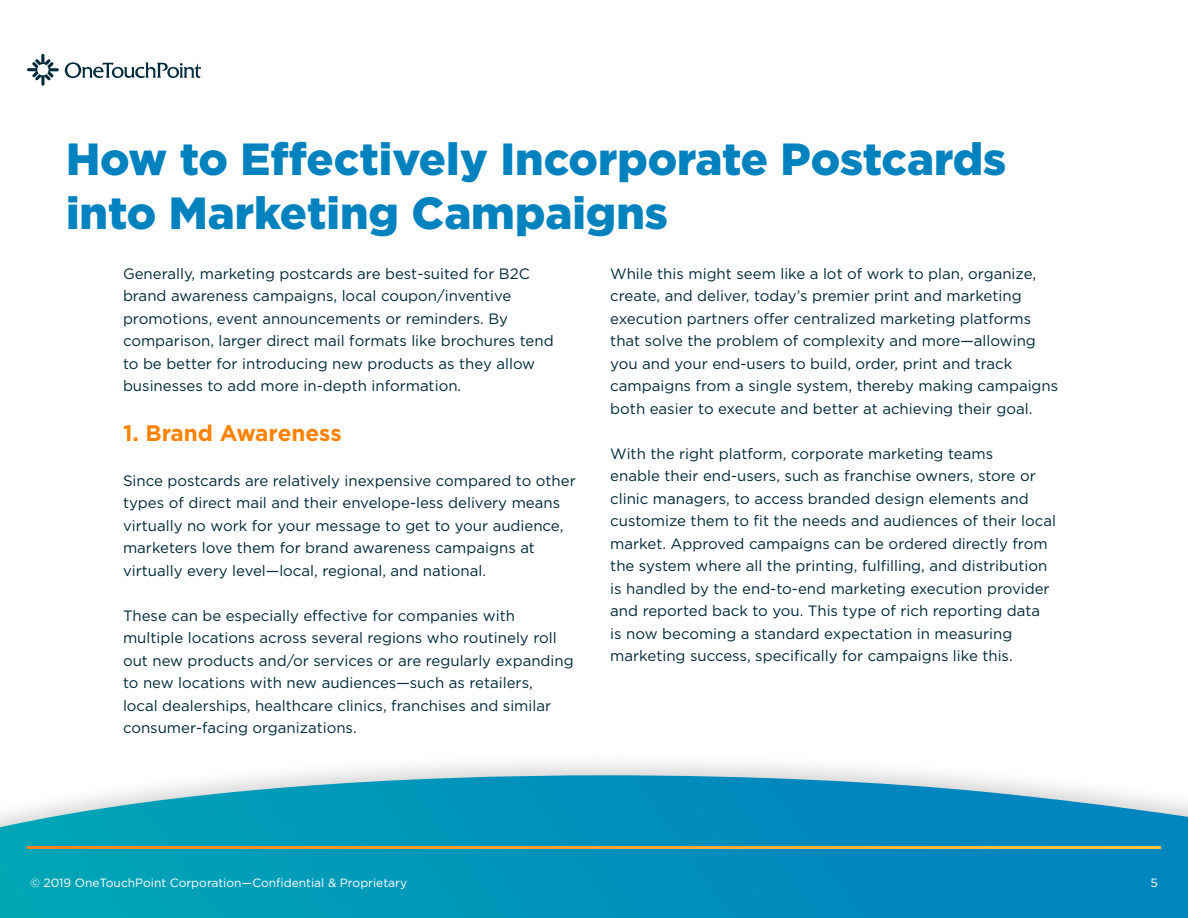
<style>
.page{position:relative;width:1188px;height:918px;background:#fff}
.page>*{position:absolute;margin:0;border:0;box-sizing:border-box;transform-origin:0 0}
.t1{font:900 45px/54px "Gotham";color:#0082be}
.t2{font:700 22.5px "Gotham";color:#ff8300}
.t3{font:15px/22.5px "Gotham";color:#002a3a}
.t4{font:12px "Gotham";color:#fff}
</style>
<div class="page">
<svg style="left:294px;top:763px;width:641px;height:12px;fill:#f0f0f0"></svg>
<svg style="left:0;top:775px;width:1188px;height:143px;background:#199bc0"></svg>
<svg style="left:27px;top:54px;width:32px;height:32px"></svg>
<svg style="left:65px;top:62px;width:136px;height:16px"></svg>
<svg style="left:27px;top:846px;width:1134px;height:3px;background:#f9a42f"></svg>
<h1 class="t1" style="left:66px;top:132px;width:942px">How to Effectively Incorporate Postcards into Marketing Campaigns</h1>
<p class="t3" style="left:123px;top:262px;width:432px">Generally, marketing postcards are best-suited for B2C brand awareness campaigns, local coupon/inventive promotions, event announcements or reminders. By comparison, larger direct mail formats like brochures tend to be better for introducing new products as they allow businesses to add more in-depth information.</p>
<h2 class="t2" style="left:123px;top:418px;width:220px">1. Brand Awareness</h2>
<p class="t3" style="left:123px;top:469px;width:454px">Since postcards are relatively inexpensive compared to other types of direct mail and their envelope-less delivery means virtually no work for your message to get to your audience, marketers love them for brand awareness campaigns at virtually every level—local, regional, and national.</p>
<p class="t3" style="left:123px;top:604px;width:452px">These can be especially effective for companies with multiple locations across several regions who routinely roll out new products and/or services or are regularly expanding to new locations with new audiences—such as retailers,<br>local dealerships, healthcare clinics, franchises and similar consumer-facing organizations.</p>
<p class="t3" style="left:610px;top:262px;width:450px">While this might seem like a lot of work to plan, organize, create, and deliver, today’s premier print and marketing execution partners offer centralized marketing platforms that solve the problem of complexity and more—allowing you and your end-users to build, order, print and track campaigns from a single system, thereby making campaigns both easier to execute and better at achieving their goal.</p>
<p class="t3" style="left:610px;top:442px;width:447px">With the right platform, corporate marketing teams<br>enable their end-users, such as franchise owners, store or clinic managers, to access branded design elements and customize them to fit the needs and audiences of their local market. Approved campaigns can be ordered directly from the system where all the printing, fulfilling, and distribution is handled by the end-to-end marketing execution provider and reported back to you. This type of rich reporting data<br>is now becoming a standard expectation in measuring marketing success, specifically for campaigns like this.</p>
<p class="t4" style="left:30px;top:875px;width:379px">© 2019 OneTouchPoint Corporation—Confidential &amp; Proprietary</p>
<p class="t4" style="left:1151px;top:875px;width:9px">5</p>
</div>
